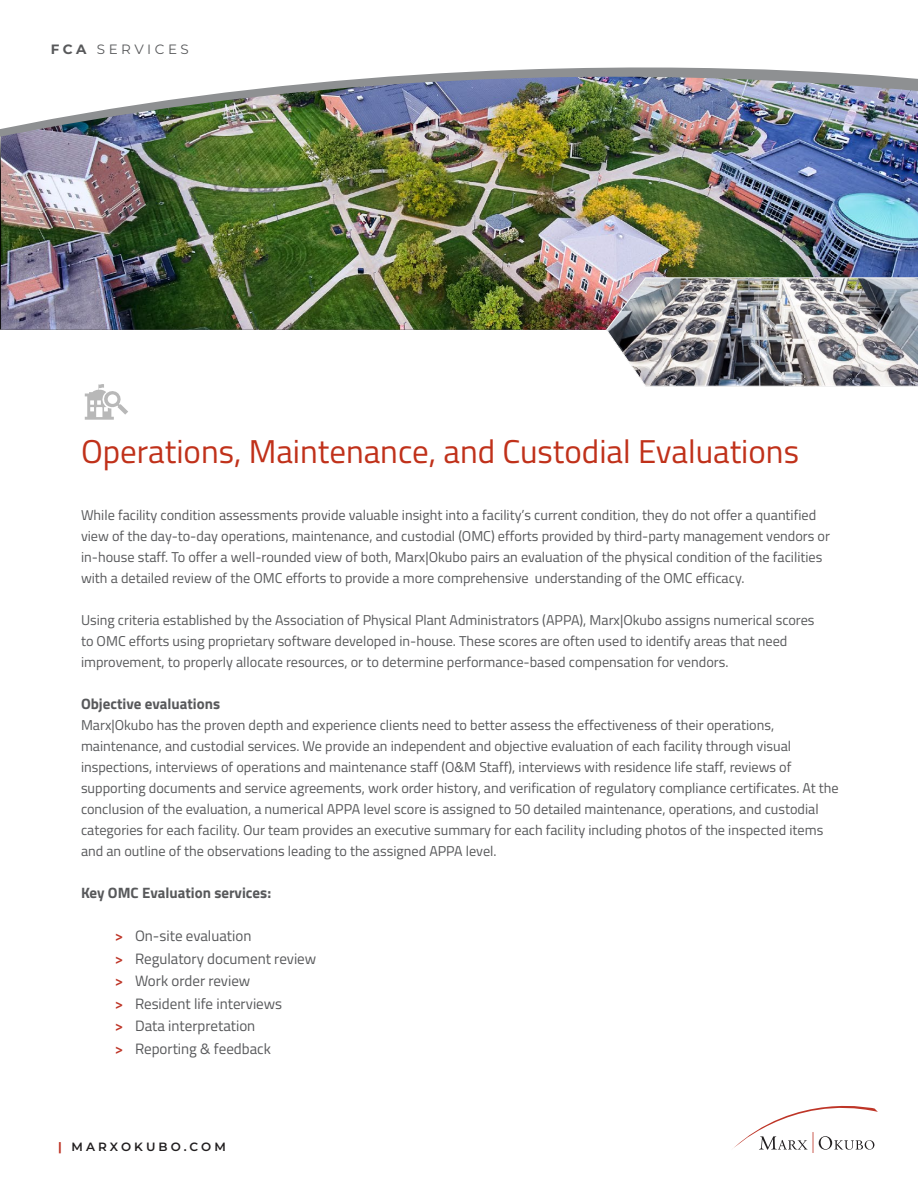
<style>
.page{position:relative;width:918px;height:1188px;background:#fff}
.page>*{position:absolute;margin:0;border:0;box-sizing:border-box;transform-origin:0 0}
.t1{font:33px "Titillium Web";color:#c0311a}
.t2{font:15px/22.5px "Titillium Web";color:#58595b}
.t3{font:700 15px "Titillium Web";color:#58595b}
.t4{font:14.25px/21px "Titillium Web";color:#58595b}
.t5{font:13.5px "Montserrat";letter-spacing:.26em;color:#58595b}
.t6{font:600 12px "Montserrat";letter-spacing:.26em;color:#221f20}
.s1{font-weight:700}
.s2{font-weight:600;color:#be3527}
.s3{font-weight:700;color:#be3527}
</style>
<div class="page">
<img style="left:1px;top:271px;width:917px;height:59px">
<img style="left:0;top:67px;width:918px;height:204px">
<img style="left:605px;top:277px;width:313px;height:110px">
<svg style="left:734px;top:1106px;width:144px;height:47px"></svg>
<svg style="left:85px;top:384px;width:43px;height:36px"></svg>
<p class="t5" style="left:51px;top:40px;width:140px"><span class="s1">FCA</span> SERVICES</p>
<h1 class="t1" style="left:81px;top:427px;width:720px">Operations, Maintenance, and Custodial Evaluations</h1>
<p class="t4" style="left:81px;top:504px;width:751px">While facility condition assessments provide valuable insight into a facility’s current condition, they do not offer a quantified view of the day-to-day operations, maintenance, and custodial (OMC) efforts provided by third-party management vendors or in-house staff. To offer a well-rounded view of both, Marx|Okubo pairs an evaluation of the physical condition of the facilities with a detailed review of the OMC efforts to provide a more comprehensive understanding of the OMC efficacy.</p>
<p class="t4" style="left:81px;top:609px;width:735px">Using criteria established by the Association of Physical Plant Administrators (APPA), Marx|Okubo assigns numerical scores to OMC efforts using proprietary software developed in-house. These scores are often used to identify areas that need improvement, to properly allocate resources, or to determine performance-based compensation for vendors.</p>
<p class="t3" style="left:81px;top:692px;width:141px">Objective evaluations</p>
<p class="t4" style="left:81px;top:714px;width:759px">Marx|Okubo has the proven depth and experience clients need to better assess the effectiveness of their operations, maintenance, and custodial services. We provide an independent and objective evaluation of each facility through visual inspections, interviews of operations and maintenance staff (O&amp;M Staff), interviews with residence life staff, reviews of supporting documents and service agreements, work order history, and verification of regulatory compliance certificates. At the conclusion of the evaluation, a numerical APPA level score is assigned to 50 detailed maintenance, operations, and custodial categories for each facility. Our team provides an executive summary for each facility including photos of the inspected items and an outline of the observations leading to the assigned APPA level.</p>
<p class="t3" style="left:81px;top:881px;width:192px">Key OMC Evaluation services:</p>
<p class="t2" style="left:115px;top:924px;width:203px"><span class="s2">&gt;</span> On-site evaluation<br><span class="s2">&gt;</span> Regulatory document review <span class="s2">&gt;</span> Work order review<br><span class="s2">&gt;</span> Resident life interviews<br><span class="s2">&gt;</span> Data interpretation<br><span class="s2">&gt;</span> Reporting &amp; feedback</p>
<p class="t6" style="left:58px;top:1138px;width:169px"><span class="s3">|</span> MARXOKUBO.COM</p>
</div>
